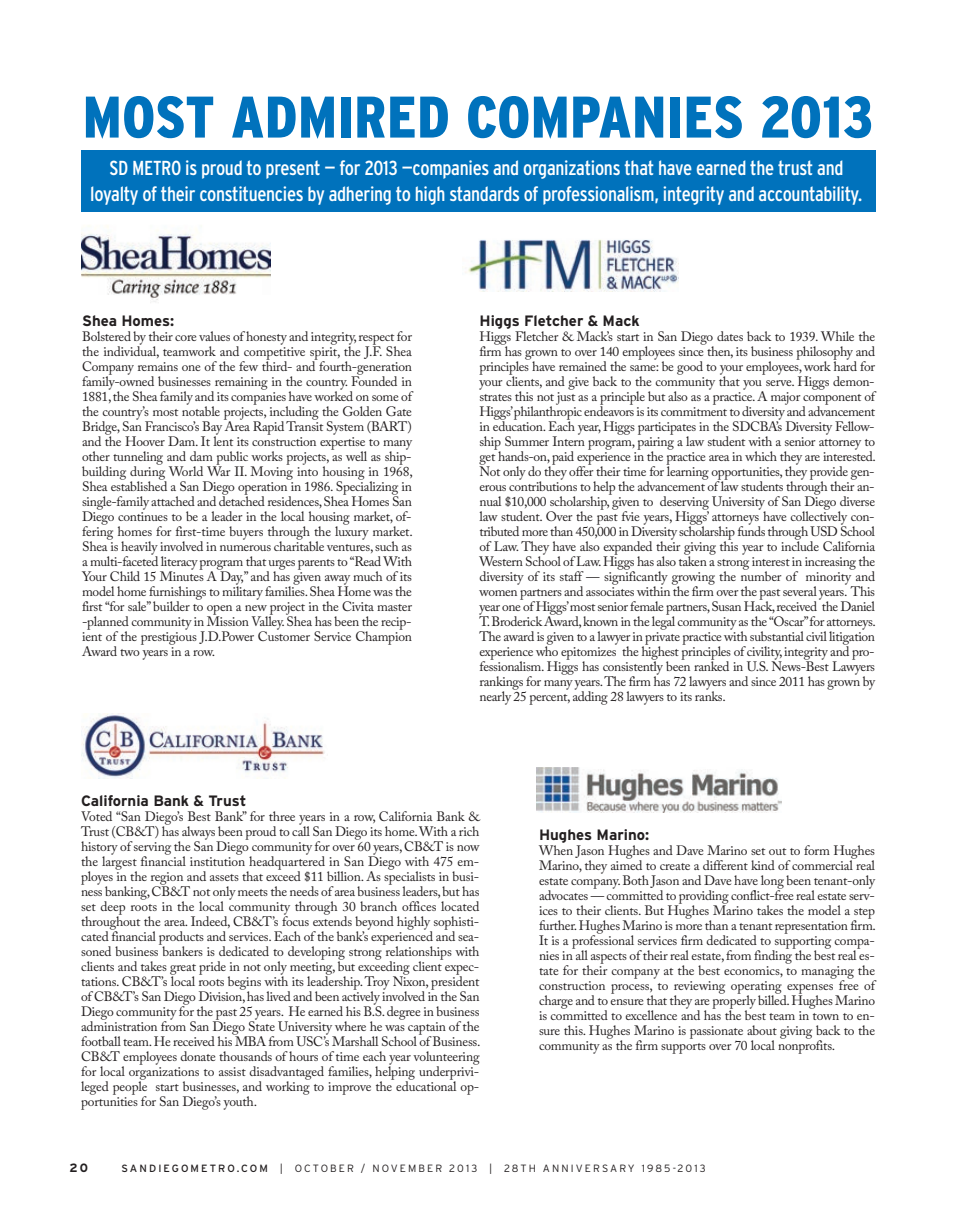
<style>
.page{position:relative;width:959px;height:1229px;background:#fff}
.page>*{position:absolute;margin:0;border:0;box-sizing:border-box;transform-origin:0 0}
.t1{font:900 condensed 58.5px "Interstate";letter-spacing:.01em;color:#0072bc}
.t2{font:condensed 20.25px/25.5px "Interstate";letter-spacing:-.015em;color:#fff;text-align:center}
.t3{font:700 15px "Interstate";color:#231f20}
.t4{font:13.5px/15px "Adobe Caslon Pro";letter-spacing:-.02em;color:#231f20;text-align:justify}
.t5{font:700 12px "Interstate";color:#231f20}
.t6{font:300 10.5px "Interstate";letter-spacing:.2em;color:#231f20}
.s1{font-weight:400}
</style>
<div class="page">
<img style="left:537px;top:767px;width:244px;height:45px">
<img style="left:81px;top:225px;width:190px;height:78px">
<img style="left:81px;top:714px;width:244px;height:64px">
<img style="left:465px;top:239px;width:213px;height:53px">
<div style="left:81px;top:151px;width:794px;height:61px;background:#0072bc"></div>
<h1 class="t1" style="left:83px;top:83px;width:791px">MOST ADMIRED COMPANIES 2013</h1>
<h2 class="t2" style="left:90px;top:155px;width:774px">SD METRO is proud to present — for 2013 —companies and organizations that have earned the trust and loyalty of their constituencies by adhering to high standards of professionalism, integrity and accountability.</h2>
<p class="t3" style="left:82px;top:312px;width:94px">Shea Homes:</p>
<p class="t4" style="left:82px;top:331px;width:332px">Bolstered by their core values of honesty and integrity, respect for the individual, teamwork and competitive spirit, the J.F. Shea Company remains one of the few third- and fourth-generation family-owned businesses remaining in the country. Founded in 1881, the Shea family and its companies have worked on some of the country’s most notable projects, including the Golden Gate Bridge, San Francisco’s Bay Area Rapid Transit System (BART) and the Hoover Dam. It lent its construction expertise to many other tunneling and dam public works projects, as well as ship&shy;building during World War II. Moving into housing in 1968, Shea established a San Diego operation in 1986. Specializing in single-family attached and detached residences, Shea Homes San Diego continues to be a leader in the local housing market, of&shy;fering homes for first-time buyers through the luxury market.<br>Shea is heavily involved in numerous charitable ventures, such as a multi-faceted literacy program that urges parents to “Read With Your Child 15 Minutes A Day,” and has given away much of its model home furnishings to military families. Shea Home was the first “for sale” builder to open a new project in the Civita master -planned community in Mission Valley. Shea has been the recip&shy;ient of the prestigious J.D.Power Customer Service Champion Award two years in a row.</p>
<p class="t3" style="left:479px;top:312px;width:162px">Higgs Fletcher &amp; Mack</p>
<p class="t4" style="left:479px;top:331px;width:398px">Higgs Fletcher &amp; Mack’s start in San Diego dates back to 1939. While the firm has grown to over 140 employees since then, its business philosophy and principles have remained the same: be good to your employees, work hard for your clients, and give back to the community that you serve. Higgs demon&shy;strates this not just as a principle but also as a practice. A major component of Higgs’ philanthropic endeavors is its commitment to diversity and advancement in education. Each year, Higgs participates in the SDCBA’s Diversity Fellow&shy;ship Summer Intern program, pairing a law student with a senior attorney to get hands-on, paid experience in the practice area in which they are interested.<br>Not only do they offer their time for learning opportunities, they provide gen&shy;erous contributions to help the advancement of law students through their an&shy;nual $10,000 scholarship, given to deserving University of San Diego diverse law student. Over the past fvie years, Higgs’ attorneys have collectively con&shy;tributed more than 450,000 in Diversity scholarship funds through USD School of Law. They have also expanded their giving this year to include California Western School of Law. Higgs has also taken a strong interest in increasing the diversity of its staff — significantly growing the number of minority and women partners and associates within the firm over the past several years. This year one of Higgs’most senior female partners, Susan Hack, received the Daniel T. Broderick Award, known in the legal community as the “Oscar” for attorneys.<br>The award is given to a lawyer in private practice with substantial civil litigation experience who epitomizes the highest principles of civility, integrity and pro&shy;fessionalism. Higgs has consistently been ranked in U.S. News-Best Lawyers rankings for many years. The firm has 72 lawyers and since 2011 has grown by nearly 25 percent, adding 28 lawyers to its ranks.</p>
<p class="t3" style="left:81px;top:791px;width:167px">California Bank &amp; Trust</p>
<p class="t4" style="left:81px;top:810px;width:401px">Voted “San Diego’s Best Bank” for three years in a row, California Bank &amp; Trust (CB&amp;T) has always been proud to call San Diego its home. With a rich history of serving the San Diego community for over 60 years, CB&amp;T is now the largest financial institution headquartered in San Diego with 475 em&shy;ployes in the region and assets that exceed $11 billion. As specialists in busi&shy;ness banking, CB&amp;T not only meets the needs of area business leaders, but has set deep roots in the local community through 30 branch offices located throughout the area. Indeed, CB&amp;T’s focus extends beyond highly sophisti&shy;cated financial products and services. Each of the bank’s experienced and sea&shy;soned business bankers is dedicated to developing strong relationships with clients and takes great pride in not only meeting, but exceeding client expec&shy;tations. CB&amp;T’s local roots begins with its leadership. Troy Nixon, president of CB&amp;T’s San Diego Division, has lived and been actively involved in the San Diego community for the past 25 years. He earned his B.S. degree in business administration from San Diego State University where he was captain of the football team. He received his MBA from USC’s Marshall School of Business.<br>CB&amp;T employees donate thousands of hours of time each year volunteering for local organizations to assist disadvantaged families, helping underprivi&shy;leged people start businesses, and working to improve the educational op&shy;portunities for San Diego’s youth.</p>
<p class="t3" style="left:539px;top:826px;width:112px">Hughes Marino:</p>
<p class="t4" style="left:539px;top:844px;width:338px">When Jason Hughes and Dave Marino set out to form Hughes Marino, they aimed to create a different kind of commercial real estate company. Both Jason and Dave have long been tenant-only advocates — committed to providing conflict-free real estate serv&shy;ices to their clients. But Hughes Marino takes the model a step further. Hughes Marino is more than a tenant representation firm.<br>It is a professional services firm dedicated to supporting compa&shy;nies in all aspects of their real estate, from finding the best real es&shy;tate for their company at the best economics, to managing the construction process, to reviewing operating expenses free of charge and to ensure that they are properly billed. Hughes Marino is committed to excellence and has the best team in town to en&shy;sure this. Hughes Marino is passionate about giving back to the community as the firm supports over 70 local nonprofits.</p>
<p class="t5" style="left:69px;top:1161px;width:20px">20</p>
<p class="t6" style="left:122px;top:1162px;width:585px"><span class="s1">SANDIEGOMETRO.COM</span> | OCTOBER / NOVEMBER 2013 | 28TH ANNIVERSARY 1985-2013</p>
</div>
